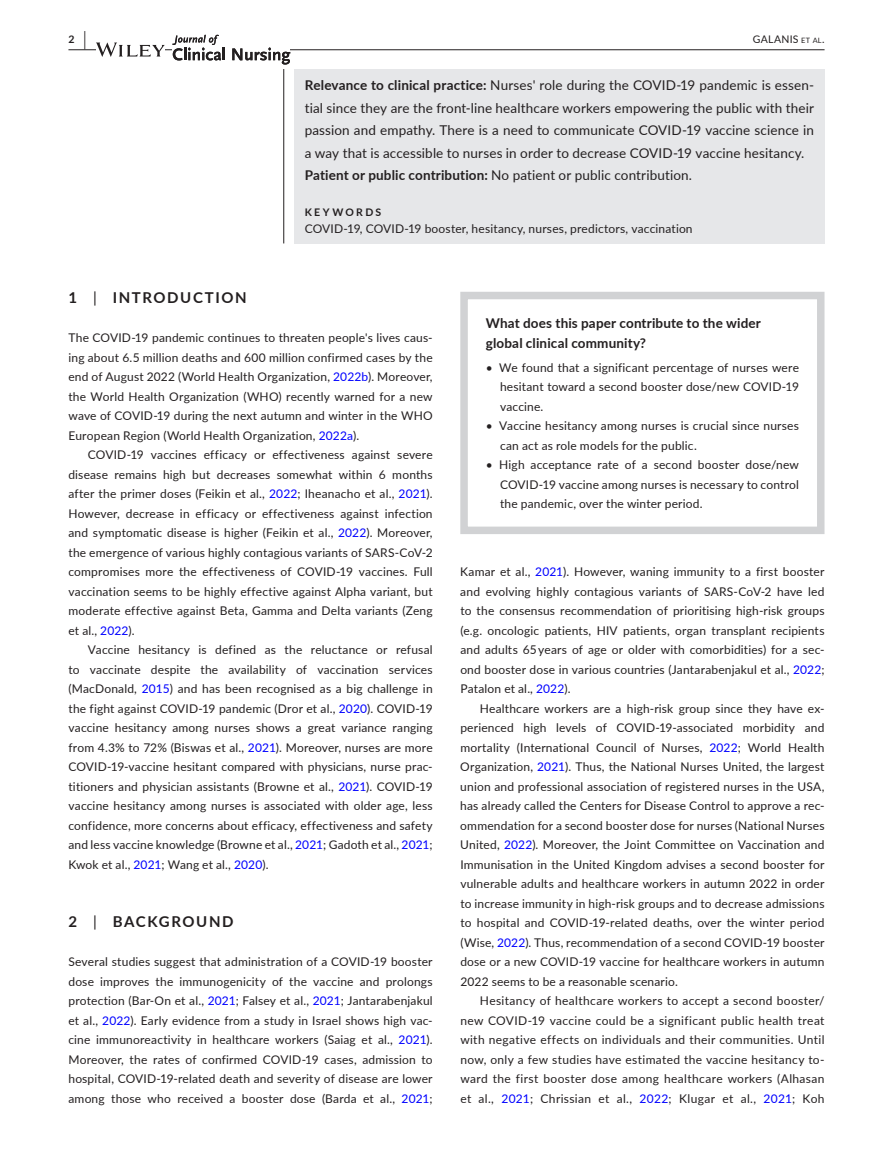
<style>
.page{position:relative;width:893px;height:1174px;background:#fff}
.page>*{position:absolute;margin:0;border:0;box-sizing:border-box;transform-origin:0 0}
.t1{font:700 15px "Lato";letter-spacing:.105em;color:#231f20}
.t2{font:13.5px/22.5px "Lato";letter-spacing:.01em;color:#231f20}
.t3{font:700 13.5px/19.5px "Lato";letter-spacing:.01em;color:#231f20}
.t4{font:12px/19.5px "Lato";letter-spacing:.015em;color:#231f20;text-align:justify}
.t5{font:10.5px "Lato";letter-spacing:.025em;color:#231f20}
.t6{font:700 10.5px "Lato";letter-spacing:.22em;color:#231f20}
.s1{font-size:19.5px}
.s2{font-size:7.35px}
.s3{font-weight:700}
.s4{font-weight:400}
.s5{color:#00f}
</style>
<div class="page">
<hr style="left:68px;top:49px;width:756px;height:1px;background:#231f20">
<svg style="left:96px;top:42px;width:69px;height:15px"></svg>
<div style="left:172px;top:35px;width:118px;height:30px;background:#fff"></div>
<svg style="left:172px;top:35px;width:53px;height:25px"></svg>
<svg style="left:232px;top:48px;width:58px;height:17px"></svg>
<div style="left:294px;top:69px;width:530px;height:174px;background:#e6e7e9"></div>
<hr style="left:283px;top:69px;width:1px;height:174px;background:#231f20">
<div style="left:460px;top:292px;width:364px;height:242px;border:8px solid #d1d2d4"></div>
<p class="t6" style="left:68px;top:31px;width:19px">2 <span class="s1">|</span></p>
<p class="t5" style="left:753px;top:31px;width:73px">GALANIS <span class="s2">et al</span>.</p>
<p class="t2" style="left:305px;top:74px;width:511px"><span class="s3">Relevance to clinical practice:</span> Nurses' role during the COVID-19 pandemic is essen&shy;tial since they are the front-line healthcare workers empowering the public with their passion and empathy. There is a need to communicate COVID-19 vaccine science in a way that is accessible to nurses in order to decrease COVID-19 vaccine hesitancy.<br><span class="s3">Patient or public contribution:</span> No patient or public contribution.</p>
<p class="t6" style="left:305px;top:205px;width:78px">KEYWORDS</p>
<p class="t4" style="left:305px;top:218px;width:389px">COVID-19, COVID-19 booster, hesitancy, nurses, predictors, vaccination</p>
<p class="t1" style="left:68px;top:287px;width:180px">1 <span class="s4">|</span> INTRODUCTION</p>
<p class="t4" style="left:68px;top:327px;width:366px">The COVID-19 pandemic continues to threaten people's lives caus&shy;ing about 6.5 million deaths and 600 million confirmed cases by the end of August 2022 (World Health Organization, <span class="s5">2022b</span>). Moreover, the World Health Organization (WHO) recently warned for a new wave of COVID-19 during the next autumn and winter in the WHO European Region (World Health Organization, <span class="s5">2022a</span>).</p>
<p class="t4" style="left:68px;top:444px;width:366px;text-indent:20px">COVID-19 vaccines efficacy or effectiveness against severe disease remains high but decreases somewhat within 6 months after the primer doses (Feikin et al., <span class="s5">2022</span>; Iheanacho et al., <span class="s5">2021</span>).<br>However, decrease in efficacy or effectiveness against infection and symptomatic disease is higher (Feikin et al., <span class="s5">2022</span>). Moreover, the emergence of various highly contagious variants of SARS-CoV-2 compromises more the effectiveness of COVID-19 vaccines. Full vaccination seems to be highly effective against Alpha variant, but moderate effective against Beta, Gamma and Delta variants (Zeng et al., <span class="s5">2022</span>).</p>
<p class="t4" style="left:68px;top:639px;width:366px;text-indent:20px">Vaccine hesitancy is defined as the reluctance or refusal to vaccinate despite the availability of vaccination services (MacDonald, <span class="s5">2015</span>) and has been recognised as a big challenge in the fight against COVID-19 pandemic (Dror et al., <span class="s5">2020</span>). COVID-19 vaccine hesitancy among nurses shows a great variance ranging from 4.3% to 72% (Biswas et al., <span class="s5">2021</span>). Moreover, nurses are more COVID-19-vaccine hesitant compared with physicians, nurse prac&shy;titioners and physician assistants (Browne et al., <span class="s5">2021</span>). COVID-19 vaccine hesitancy among nurses is associated with older age, less confidence, more concerns about efficacy, effectiveness and safety and less vaccine knowledge (Browne et al., <span class="s5">2021</span>; Gadoth et al., <span class="s5">2021</span>; Kwok et al., <span class="s5">2021</span>; Wang et al., <span class="s5">2020</span>).</p>
<p class="t1" style="left:68px;top:911px;width:167px">2 <span class="s4">|</span> BACKGROUND</p>
<p class="t4" style="left:68px;top:951px;width:366px">Several studies suggest that administration of a COVID-19 booster dose improves the immunogenicity of the vaccine and prolongs protection (Bar-On et al., <span class="s5">2021</span>; Falsey et al., <span class="s5">2021</span>; Jantarabenjakul et al., <span class="s5">2022</span>). Early evidence from a study in Israel shows high vac&shy;cine immunoreactivity in healthcare workers (Saiag et al., <span class="s5">2021</span>).<br>Moreover, the rates of confirmed COVID-19 cases, admission to hospital, COVID-19-related death and severity of disease are lower among those who received a booster dose (Barda et al., <span class="s5">2021</span>;</p>
<p class="t3" style="left:486px;top:313px;width:277px">What does this paper contribute to the wider global clinical community?</p>
<p class="t4" style="left:500px;top:357px;width:300px;text-indent:-14px">• We found that a significant percentage of nurses were hesitant toward a second booster dose/new COVID-19 vaccine.</p>
<p class="t4" style="left:500px;top:415px;width:300px;text-indent:-14px">• Vaccine hesitancy among nurses is crucial since nurses can act as role models for the public.</p>
<p class="t4" style="left:500px;top:454px;width:300px;text-indent:-14px">• High acceptance rate of a second booster dose/new COVID-19 vaccine among nurses is necessary to control the pandemic, over the winter period.</p>
<p class="t4" style="left:460px;top:561px;width:366px">Kamar et al., <span class="s5">2021</span>). However, waning immunity to a first booster and evolving highly contagious variants of SARS-CoV-2 have led to the consensus recommendation of prioritising high-risk groups (e.g. oncologic patients, HIV patients, organ transplant recipients and adults 65 years of age or older with comorbidities) for a sec&shy;ond booster dose in various countries (Jantarabenjakul et al., <span class="s5">2022</span>; Patalon et al., <span class="s5">2022</span>).</p>
<p class="t4" style="left:460px;top:698px;width:366px;text-indent:20px">Healthcare workers are a high-risk group since they have ex&shy;perienced high levels of COVID-19-associated morbidity and mortality (International Council of Nurses, <span class="s5">2022</span>; World Health Organization, <span class="s5">2021</span>). Thus, the National Nurses United, the largest union and professional association of registered nurses in the USA, has already called the Centers for Disease Control to approve a rec&shy;ommendation for a second booster dose for nurses (National Nurses United, <span class="s5">2022</span>). Moreover, the Joint Committee on Vaccination and Immunisation in the United Kingdom advises a second booster for vulnerable adults and healthcare workers in autumn 2022 in order to increase immunity in high-risk groups and to decrease admissions to hospital and COVID-19-related deaths, over the winter period (Wise, <span class="s5">2022</span>). Thus, recommendation of a second COVID-19 booster dose or a new COVID-19 vaccine for healthcare workers in autumn 2022 seems to be a reasonable scenario.</p>
<p class="t4" style="left:460px;top:990px;width:366px;text-indent:20px">Hesitancy of healthcare workers to accept a second booster/ new COVID-19 vaccine could be a significant public health treat with negative effects on individuals and their communities. Until now, only a few studies have estimated the vaccine hesitancy to&shy;ward the first booster dose among healthcare workers (Alhasan et al., <span class="s5">2021</span>; Chrissian et al., <span class="s5">2022</span>; Klugar et al., <span class="s5">2021</span>; Koh</p>
</div>
